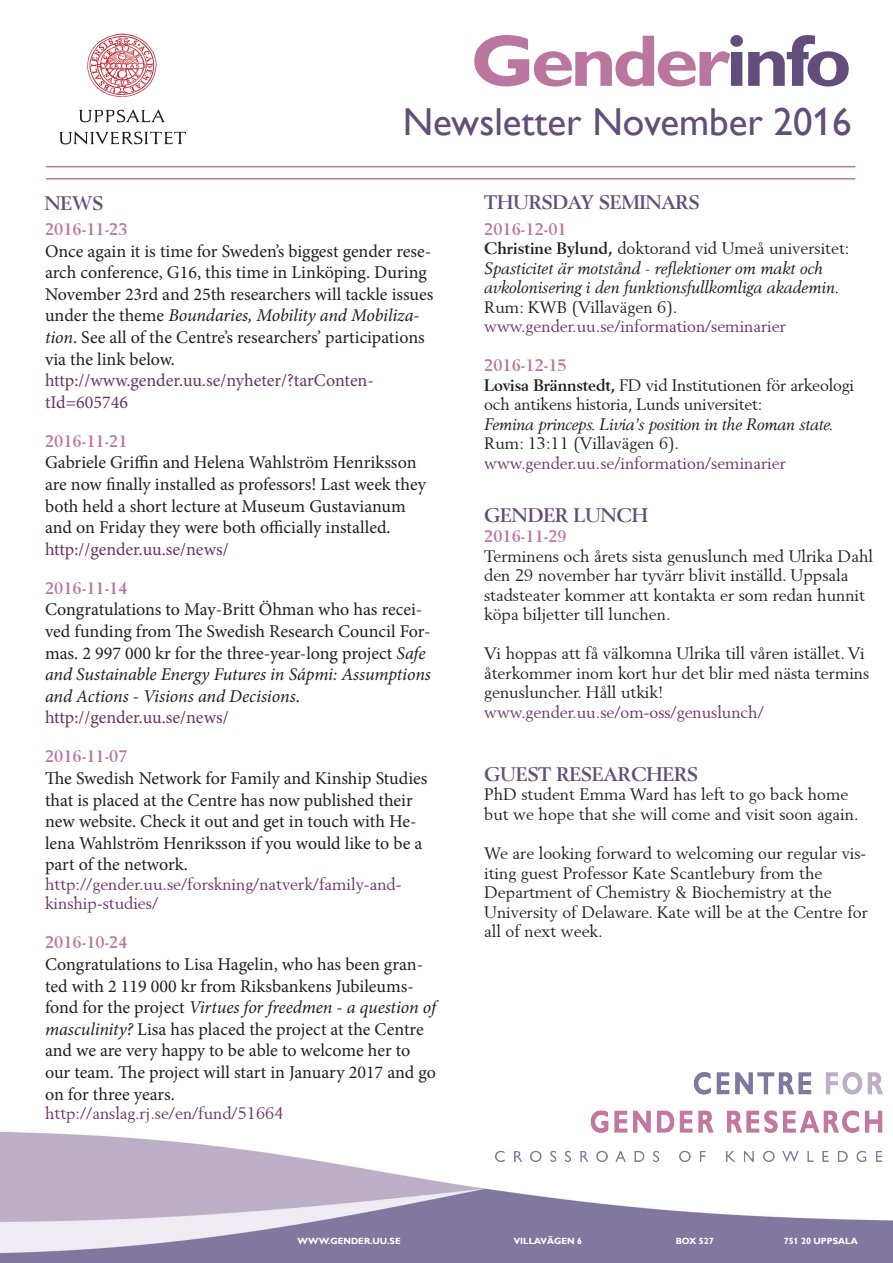
<style>
.page{position:relative;width:893px;height:1263px;background:#fff}
.page>*{position:absolute;margin:0;border:0;box-sizing:border-box;transform-origin:0 0}
.ParaStyle01-Leading{font:700 73.5px "Gill Alt One";letter-spacing:-.05em;color:#bb769f;scale:1.08 1}
.t1{font:39px "Gill Alt One";color:#634d7b}
.t2{font:700 19.5px "Berling";letter-spacing:-.01em;color:#634d7b}
.t3{font:18px/21.6px "Minion Pro";letter-spacing:-.005em;color:#231f20}
.t4{font:18px "Minion Pro";letter-spacing:-.005em;color:#6a3366}
.t5{font:16.5px/19.5px "Berling";color:#231f20}
.t6{font:16.5px/19.5px "Berling";color:#6a3366}
.t7{font:italic 16.5px/19.5px "Berling";color:#231f20}
.t8{font:700 16.5px "Berling";color:#bb769f}
.t9{font:700 9px "Gill Alt One";color:#fff}
.s1{color:#634d7b}
.s2{font-style:italic}
.s3{color:#6a3366}
.s4{font-weight:700;font-style:normal}
.s5{font-style:normal}
.s6{font-weight:700}
</style>
<div class="page">
<img style="left:0;top:1131px;width:893px;height:132px">
<svg style="left:79px;top:109px;width:86px;height:14px"></svg>
<svg style="left:59px;top:131px;width:127px;height:14px"></svg>
<svg style="left:87px;top:34px;width:70px;height:63px"></svg>
<hr style="left:46px;top:166px;width:809px;height:1px;background:#bb769f">
<hr style="left:46px;top:178px;width:809px;height:2px;background:#bb769f">
<img style="left:495px;top:1073px;width:387px;height:89px">
<p class="ParaStyle01-Leading" style="left:471px;top:18px;width:354px">Gender<span class="s1">info</span></p>
<p class="t1" style="left:403px;top:99px;width:450px">Newsletter November 2016</p>
<p class="t2" style="left:45px;top:192px;width:60px">NEWS</p>
<p class="t2" style="left:484px;top:191px;width:217px">THURSDAY SEMINARS</p>
<p class="t8" style="left:45px;top:219px;width:84px">2016-11-23</p>
<p class="t3" style="left:45px;top:240px;width:390px">Once again it is time for Sweden’s biggest gender rese&shy;arch conference, G16, this time in Linköping. During November 23rd and 25th researchers will tackle issues under the theme <span class="s2">Boundaries, Mobility and Mobiliza&shy;tion</span>. See all of the Centre’s researchers’ participations via the link below. <span class="s3">http://www.gender.uu.se/nyheter/?tarConten&shy;tId=605746</span></p>
<p class="t8" style="left:45px;top:431px;width:84px">2016-11-21</p>
<p class="t3" style="left:45px;top:452px;width:383px">Gabriele Griffin and Helena Wahlström Henriksson are now finally installed as professors! Last week they both held a short lecture at Museum Gustavianum and on Friday they were both officially installed.</p>
<p class="t4" style="left:45px;top:537px;width:185px">http://gender.uu.se/news/</p>
<p class="t8" style="left:45px;top:578px;width:84px">2016-11-14</p>
<p class="t3" style="left:45px;top:599px;width:387px">Congratulations to May-Britt Öhman who has recei&shy;ved funding from The Swedish Research Council For&shy;mas. 2 997 000 kr for the three-year-long project <span class="s2">Safe and Sustainable Energy Futures in Sápmi: Assumptions and Actions - Visions and Decisions</span>. <span class="s3">http://gender.uu.se/news/</span></p>
<p class="t8" style="left:45px;top:747px;width:84px">2016-11-07</p>
<p class="t3" style="left:45px;top:767px;width:384px">The Swedish Network for Family and Kinship Studies that is placed at the Centre has now published their new website. Check it out and get in touch with He&shy;lena Wahlström Henriksson if you would like to be a part of the network.</p>
<p class="t6" style="left:45px;top:874px;width:358px">http://gender.uu.se/forskning/natverk/family-and&shy;kinship-studies/</p>
<p class="t8" style="left:45px;top:933px;width:84px">2016-10-24</p>
<p class="t3" style="left:45px;top:953px;width:392px">Congratulations to Lisa Hagelin, who has been gran&shy;ted with 2 119 000 kr from Riksbankens Jubileums&shy;fond for the project <span class="s2">Virtues for freedmen - a question of masculinity?</span> Lisa has placed the project at the Centre and we are very happy to be able to welcome her to our team. The project will start in January 2017 and go on for three years.</p>
<p class="t6" style="left:45px;top:1103px;width:240px">http://anslag.rj.se/en/fund/51664</p>
<p class="t8" style="left:484px;top:219px;width:84px">2016-12-01</p>
<p class="t7" style="left:484px;top:239px;width:367px"><span class="s4">Christine Bylund,</span> <span class="s5">doktorand vid Umeå universitet:<br></span>Spasticitet är motstånd - reflektioner om makt och avkolonisering i den funktionsfullkomliga akademin.</p>
<p class="t5" style="left:484px;top:297px;width:195px">Rum: KWB (Villavägen 6).</p>
<p class="t6" style="left:484px;top:317px;width:303px">www.gender.uu.se/information/seminarier</p>
<p class="t8" style="left:484px;top:356px;width:84px">2016-12-15</p>
<p class="t5" style="left:484px;top:375px;width:371px"><span class="s6">Lovisa Brännstedt,</span> FD vid Institutionen för arkeologi och antikens historia, Lunds universitet:<br><span class="s2">Femina princeps. Livia’s position in the Roman state.<br></span>Rum: 13:11 (Villavägen 6).</p>
<p class="t6" style="left:484px;top:453px;width:303px">www.gender.uu.se/information/seminarier</p>
<p class="t2" style="left:484px;top:504px;width:165px">GENDER LUNCH</p>
<p class="t8" style="left:484px;top:527px;width:84px">2016-11-29</p>
<p class="t5" style="left:484px;top:546px;width:390px">Terminens och årets sista genuslunch med Ulrika Dahl den 29 november har tyvärr blivit inställd. Uppsala stadsteater kommer att kontakta er som redan hunnit köpa biljetter till lunchen.</p>
<p class="t5" style="left:484px;top:643px;width:382px">Vi hoppas att få välkomna Ulrika till våren istället. Vi</p>
<p class="t5" style="left:484px;top:663px;width:386px">återkommer inom kort hur det blir med nästa termins genusluncher. Håll utkik! <span class="s3">www.gender.uu.se/om-oss/genuslunch/</span></p>
<p class="t2" style="left:484px;top:763px;width:215px">GUEST RESEARCHERS</p>
<p class="t5" style="left:484px;top:785px;width:376px">PhD student Emma Ward has left to go back home but we hope that she will come and visit soon again.</p>
<p class="t5" style="left:484px;top:843px;width:385px">We are looking forward to welcoming our regular vis&shy;iting guest Professor Kate Scantlebury from the Department of Chemistry &amp; Biochemistry at the University of Delaware. Kate will be at the Centre for all of next week.</p>
<p class="t9" style="left:298px;top:1236px;width:105px">WWW.GENDER.UU.SE</p>
<p class="t9" style="left:514px;top:1236px;width:70px">VILLAVÄGEN 6</p>
<p class="t9" style="left:676px;top:1236px;width:40px">BOX 527</p>
<p class="t9" style="left:784px;top:1236px;width:76px">751 20 UPPSALA</p>
</div>
